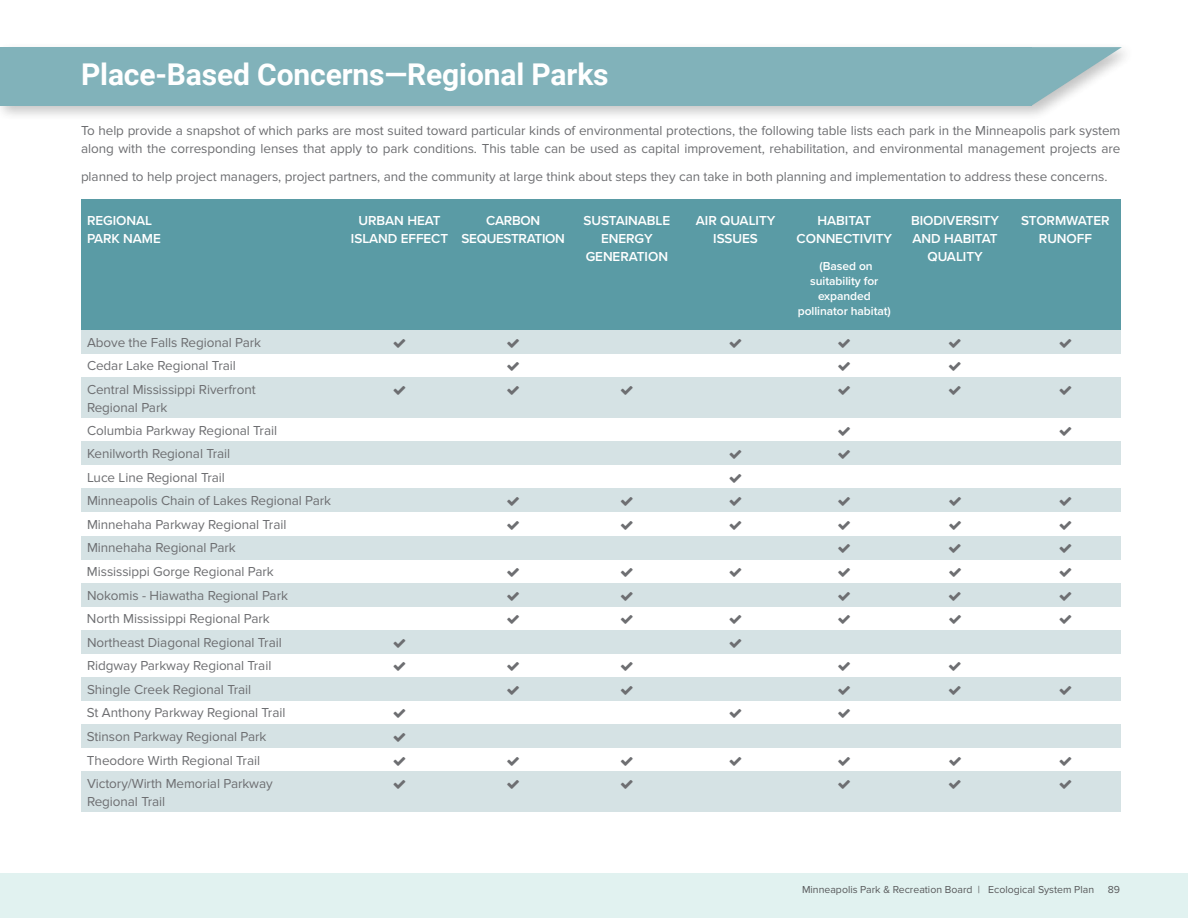
<style>
.page{position:relative;width:1188px;height:918px;background:#fff}
.page>*{position:absolute;margin:0;border:0;box-sizing:border-box;transform-origin:0 0}
.t1{font:700 30px "Roboto";letter-spacing:-.005em;color:#fff}
.t2{font:13.5px/23.5px "Proxima Nova";letter-spacing:-.005em;color:#6d6e71}
.t3{font:600 13.5px "Proxima Nova";letter-spacing:-.005em;color:#fff}
.t4{font:600 13.5px "Proxima Nova";letter-spacing:-.025em;color:#fff}
.t5{font:600 12px/15px "Proxima Nova";letter-spacing:-.005em;color:#fff;text-align:center}
.t6{font:10.5px "Proxima Nova";color:#58595b}
</style>
<div class="page">
<div style="left:0;top:873px;width:1188px;height:45px;background:#e1f2f0"></div>
<hr style="left:0;top:873px;width:1px;height:45px;background:#69bfb4">
<div style="left:81px;top:772px;width:263px;height:40px;background:#d5e2e4"></div>
<div style="left:344px;top:772px;width:111px;height:40px;background:#d5e2e4"></div>
<div style="left:455px;top:772px;width:117px;height:40px;background:#d5e2e4"></div>
<div style="left:572px;top:772px;width:110px;height:40px;background:#d5e2e4"></div>
<div style="left:682px;top:772px;width:107px;height:40px;background:#d5e2e4"></div>
<div style="left:789px;top:772px;width:111px;height:40px;background:#d5e2e4"></div>
<div style="left:900px;top:772px;width:110px;height:40px;background:#d5e2e4"></div>
<div style="left:1010px;top:772px;width:110px;height:40px;background:#d5e2e4"></div>
<div style="left:81px;top:724px;width:263px;height:24px;background:#d5e2e4"></div>
<div style="left:344px;top:724px;width:111px;height:24px;background:#d5e2e4"></div>
<div style="left:455px;top:724px;width:117px;height:24px;background:#d5e2e4"></div>
<div style="left:572px;top:724px;width:110px;height:24px;background:#d5e2e4"></div>
<div style="left:682px;top:724px;width:107px;height:24px;background:#d5e2e4"></div>
<div style="left:789px;top:724px;width:111px;height:24px;background:#d5e2e4"></div>
<div style="left:900px;top:724px;width:110px;height:24px;background:#d5e2e4"></div>
<div style="left:1010px;top:724px;width:110px;height:24px;background:#d5e2e4"></div>
<div style="left:81px;top:677px;width:263px;height:24px;background:#d5e2e4"></div>
<div style="left:344px;top:677px;width:111px;height:24px;background:#d5e2e4"></div>
<div style="left:455px;top:677px;width:117px;height:24px;background:#d5e2e4"></div>
<div style="left:572px;top:677px;width:110px;height:24px;background:#d5e2e4"></div>
<div style="left:682px;top:677px;width:107px;height:24px;background:#d5e2e4"></div>
<div style="left:789px;top:677px;width:111px;height:24px;background:#d5e2e4"></div>
<div style="left:900px;top:677px;width:110px;height:24px;background:#d5e2e4"></div>
<div style="left:1010px;top:677px;width:110px;height:24px;background:#d5e2e4"></div>
<div style="left:81px;top:630px;width:263px;height:24px;background:#d5e2e4"></div>
<div style="left:344px;top:630px;width:111px;height:24px;background:#d5e2e4"></div>
<div style="left:455px;top:630px;width:117px;height:24px;background:#d5e2e4"></div>
<div style="left:572px;top:630px;width:110px;height:24px;background:#d5e2e4"></div>
<div style="left:682px;top:630px;width:107px;height:24px;background:#d5e2e4"></div>
<div style="left:789px;top:630px;width:111px;height:24px;background:#d5e2e4"></div>
<div style="left:900px;top:630px;width:110px;height:24px;background:#d5e2e4"></div>
<div style="left:1010px;top:630px;width:110px;height:24px;background:#d5e2e4"></div>
<div style="left:81px;top:583px;width:263px;height:24px;background:#d5e2e4"></div>
<div style="left:344px;top:583px;width:111px;height:24px;background:#d5e2e4"></div>
<div style="left:455px;top:583px;width:117px;height:24px;background:#d5e2e4"></div>
<div style="left:572px;top:583px;width:110px;height:24px;background:#d5e2e4"></div>
<div style="left:682px;top:583px;width:107px;height:24px;background:#d5e2e4"></div>
<div style="left:789px;top:583px;width:111px;height:24px;background:#d5e2e4"></div>
<div style="left:900px;top:583px;width:110px;height:24px;background:#d5e2e4"></div>
<div style="left:1010px;top:583px;width:110px;height:24px;background:#d5e2e4"></div>
<div style="left:81px;top:536px;width:263px;height:23px;background:#d5e2e4"></div>
<div style="left:344px;top:536px;width:111px;height:23px;background:#d5e2e4"></div>
<div style="left:455px;top:536px;width:117px;height:23px;background:#d5e2e4"></div>
<div style="left:572px;top:536px;width:110px;height:23px;background:#d5e2e4"></div>
<div style="left:682px;top:536px;width:107px;height:23px;background:#d5e2e4"></div>
<div style="left:789px;top:536px;width:111px;height:23px;background:#d5e2e4"></div>
<div style="left:900px;top:536px;width:110px;height:23px;background:#d5e2e4"></div>
<div style="left:1010px;top:536px;width:110px;height:23px;background:#d5e2e4"></div>
<div style="left:81px;top:489px;width:263px;height:23px;background:#d5e2e4"></div>
<div style="left:344px;top:489px;width:111px;height:23px;background:#d5e2e4"></div>
<div style="left:455px;top:489px;width:117px;height:23px;background:#d5e2e4"></div>
<div style="left:572px;top:489px;width:110px;height:23px;background:#d5e2e4"></div>
<div style="left:682px;top:489px;width:107px;height:23px;background:#d5e2e4"></div>
<div style="left:789px;top:489px;width:111px;height:23px;background:#d5e2e4"></div>
<div style="left:900px;top:489px;width:110px;height:23px;background:#d5e2e4"></div>
<div style="left:1010px;top:489px;width:110px;height:23px;background:#d5e2e4"></div>
<div style="left:81px;top:442px;width:263px;height:23px;background:#d5e2e4"></div>
<div style="left:344px;top:442px;width:111px;height:23px;background:#d5e2e4"></div>
<div style="left:455px;top:442px;width:117px;height:23px;background:#d5e2e4"></div>
<div style="left:572px;top:442px;width:110px;height:23px;background:#d5e2e4"></div>
<div style="left:682px;top:442px;width:107px;height:23px;background:#d5e2e4"></div>
<div style="left:789px;top:442px;width:111px;height:23px;background:#d5e2e4"></div>
<div style="left:900px;top:442px;width:110px;height:23px;background:#d5e2e4"></div>
<div style="left:1010px;top:442px;width:110px;height:23px;background:#d5e2e4"></div>
<div style="left:81px;top:377px;width:263px;height:41px;background:#d5e2e4"></div>
<div style="left:344px;top:377px;width:111px;height:41px;background:#d5e2e4"></div>
<div style="left:455px;top:377px;width:117px;height:41px;background:#d5e2e4"></div>
<div style="left:572px;top:377px;width:110px;height:41px;background:#d5e2e4"></div>
<div style="left:682px;top:377px;width:107px;height:41px;background:#d5e2e4"></div>
<div style="left:789px;top:377px;width:111px;height:41px;background:#d5e2e4"></div>
<div style="left:900px;top:377px;width:110px;height:41px;background:#d5e2e4"></div>
<div style="left:1010px;top:377px;width:110px;height:41px;background:#d5e2e4"></div>
<div style="left:81px;top:330px;width:263px;height:24px;background:#d5e2e4"></div>
<div style="left:344px;top:330px;width:111px;height:24px;background:#d5e2e4"></div>
<div style="left:455px;top:330px;width:117px;height:24px;background:#d5e2e4"></div>
<div style="left:572px;top:330px;width:110px;height:24px;background:#d5e2e4"></div>
<div style="left:682px;top:330px;width:107px;height:24px;background:#d5e2e4"></div>
<div style="left:789px;top:330px;width:111px;height:24px;background:#d5e2e4"></div>
<div style="left:900px;top:330px;width:110px;height:24px;background:#d5e2e4"></div>
<div style="left:1010px;top:330px;width:110px;height:24px;background:#d5e2e4"></div>
<div style="left:81px;top:200px;width:263px;height:130px;background:#5a9ba5"></div>
<div style="left:344px;top:200px;width:111px;height:130px;background:#5a9ba5"></div>
<div style="left:455px;top:200px;width:117px;height:130px;background:#5a9ba5"></div>
<div style="left:572px;top:200px;width:110px;height:130px;background:#5a9ba5"></div>
<div style="left:682px;top:200px;width:107px;height:130px;background:#5a9ba5"></div>
<div style="left:789px;top:200px;width:111px;height:130px;background:#5a9ba5"></div>
<div style="left:900px;top:200px;width:110px;height:130px;background:#5a9ba5"></div>
<div style="left:1010px;top:200px;width:110px;height:130px;background:#5a9ba5"></div>
<div style="left:0;top:41px;width:1136px;height:81px;background:#000;opacity:.3"></div>
<div style="left:0;top:47px;width:1032px;height:58px;background:#81b2ba"></div>
<svg style="left:1032px;top:47px;width:90px;height:58px"></svg>
<p class="t1" style="left:81px;top:54px;width:529px">Place-Based Concerns—Regional Parks</p>
<p class="t2" style="left:81px;top:119px;width:1041px">To help provide a snapshot of which parks are most suited toward particular kinds of environmental protections, the following table lists each park in the Minneapolis park system</p>
<p class="t2" style="left:81px;top:134px;width:1041px;line-height:28.5px">along with the corresponding lenses that apply to park conditions. This table can be used as capital improvement, rehabilitation, and environmental management projects are planned to help project managers, project partners, and the community at large think about steps they can take in both planning and implementation to address these concerns.</p>
<p class="t3" style="left:87px;top:210px;width:67px">REGIONAL</p>
<p class="t3" style="left:359px;top:210px;width:84px">URBAN HEAT</p>
<p class="t3" style="left:486px;top:210px;width:55px">CARBON</p>
<p class="t3" style="left:583px;top:210px;width:88px">SUSTAINABLE</p>
<p class="t3" style="left:696px;top:210px;width:81px">AIR QUALITY</p>
<p class="t3" style="left:818px;top:210px;width:55px">HABITAT</p>
<p class="t3" style="left:911px;top:210px;width:90px">BIODIVERSITY</p>
<p class="t3" style="left:1021px;top:210px;width:90px">STORMWATER</p>
<p class="t3" style="left:87px;top:228px;width:75px">PARK NAME</p>
<p class="t4" style="left:351px;top:228px;width:215px">ISLAND EFFECT SEQUESTRATION</p>
<p class="t3" style="left:601px;top:228px;width:53px">ENERGY</p>
<p class="t3" style="left:713px;top:228px;width:46px">ISSUES</p>
<p class="t3" style="left:797px;top:228px;width:97px">CONNECTIVITY</p>
<p class="t3" style="left:912px;top:228px;width:87px">AND HABITAT</p>
<p class="t3" style="left:1039px;top:228px;width:55px">RUNOFF</p>
<p class="t3" style="left:586px;top:246px;width:84px">GENERATION</p>
<p class="t3" style="left:927px;top:246px;width:57px">QUALITY</p>
<p class="t5" style="left:798px;top:258px;width:95px">(Based on suitability for expanded pollinator habitat)</p>
<p class="t2" style="left:87px;top:331px;width:176px">Above the Falls Regional Park</p>
<p class="t2" style="left:87px;top:354px;width:170px">Cedar Lake Regional Trail<br>Central Mississippi Riverfront</p>
<p class="t2" style="left:87px;top:396px;width:192px;line-height:23.1px">Regional Park<br>Columbia Parkway Regional Trail<br>Kenilworth Regional Trail</p>
<p class="t2" style="left:87px;top:466px;width:246px">Luce Line Regional Trail<br>Minneapolis Chain of Lakes Regional Park</p>
<p class="t2" style="left:87px;top:513px;width:201px">Minnehaha Parkway Regional Trail<br>Minnehaha Regional Park</p>
<p class="t2" style="left:87px;top:560px;width:203px">Mississippi Gorge Regional Park<br>Nokomis - Hiawatha Regional Park</p>
<p class="t2" style="left:87px;top:607px;width:196px">North Mississippi Regional Park<br>Northeast Diagonal Regional Trail</p>
<p class="t2" style="left:87px;top:654px;width:186px">Ridgway Parkway Regional Trail<br>Shingle Creek Regional Trail</p>
<p class="t2" style="left:87px;top:701px;width:200px">St Anthony Parkway Regional Trail<br>Stinson Parkway Regional Park<br>Theodore Wirth Regional Trail<br>Victory/Wirth Memorial Parkway</p>
<p class="t2" style="left:87px;top:790px;width:80px">Regional Trail</p>
<p class="t6" style="left:802px;top:884px;width:294px">Minneapolis Park &amp; Recreation Board | Ecological System Plan</p>
<p class="t6" style="left:1108px;top:884px;width:14px">89</p>
</div>
